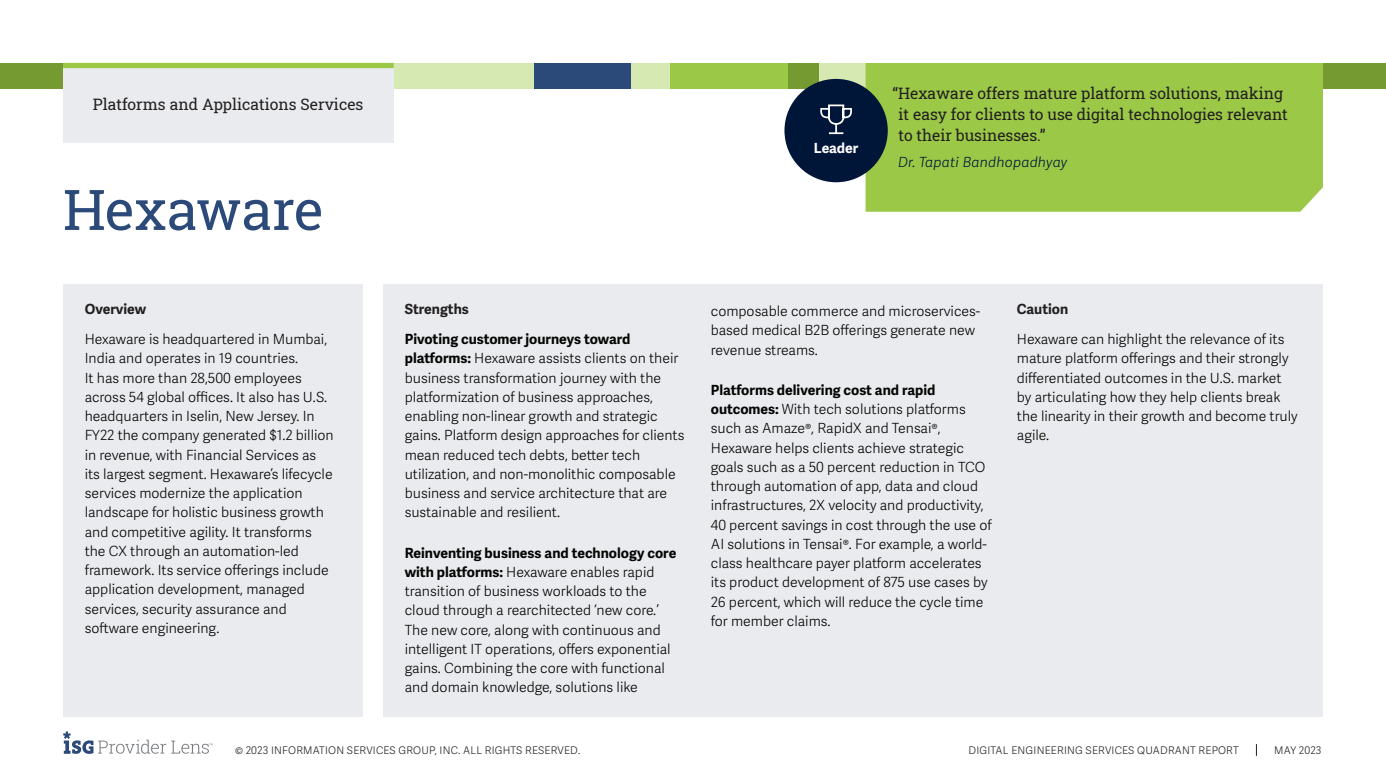
<style>
.page{position:relative;width:1386px;height:780px;background:#fff}
.page>*{position:absolute;margin:0;border:0;box-sizing:border-box;transform-origin:0 0}
.t1{font:56px "Roboto Slab";letter-spacing:-.015em;color:#2b4a79}
.Section_Label_Green{font:15.75px/21px "Roboto Slab ISG P Regular";color:#231f20}
.t2{font:300 14px/19.2px "Adelle Sans";color:#040503}
.t3{font:700 14px "Adelle Sans";color:#231f20}
.t4{font:italic 300 14px "Adelle Sans";letter-spacing:.015em;color:#001638}
.t5{font:700 14px "Adelle Sans";letter-spacing:-.01em;color:#fff}
.t6{font:300 10.5px "Adelle Sans";letter-spacing:.02em;color:#231f20}
.s1{font-weight:700}
</style>
<div class="page">
<svg style="left:63px;top:731px;width:150px;height:23px"></svg>
<div style="left:1228px;top:63px;width:158px;height:26px;background:#759a32"></div>
<div style="left:819px;top:63px;width:409px;height:26px;background:#d6e9b2"></div>
<div style="left:352px;top:63px;width:184px;height:26px;background:#d6e9b2"></div>
<div style="left:0;top:63px;width:63px;height:26px;background:#759a32"></div>
<div style="left:534px;top:63px;width:98px;height:26px;background:#2b4a79"></div>
<div style="left:631px;top:63px;width:157px;height:26px;background:#d6e9b2"></div>
<div style="left:670px;top:63px;width:118px;height:26px;background:#9bc947"></div>
<div style="left:788px;top:63px;width:31px;height:26px;background:#759a32"></div>
<svg style="left:1256px;top:744px;width:1px;height:12px"></svg>
<div style="left:866px;top:63px;width:457px;height:149px;background:#9bc947"></div>
<div style="left:784px;top:79px;width:104px;height:103px;background:#001638;border-radius:50%"></div>
<svg style="left:820px;top:104px;width:32px;height:31px"></svg>
<div style="left:384px;top:284px;width:939px;height:433px;background:#e9ebee"></div>
<div style="left:64px;top:284px;width:299px;height:433px;background:#e9ebee"></div>
<div style="left:63px;top:64px;width:331px;height:78px;background:#e9ebee"></div>
<div style="left:63px;top:63px;width:331px;height:5px;background:#9bc947"></div>
<p class="Section_Label_Green" style="left:93px;top:93px;width:272px">Platforms and Applications Services</p>
<p class="t1" style="left:63px;top:171px;width:262px">Hexaware</p>
<p class="t3" style="left:85px;top:301px;width:63px">Overview</p>
<p class="t2" style="left:85px;top:330px;width:250px">Hexaware is headquartered in Mumbai, India and operates in 19 countries.<br>It has more than 28,500 employees across 54 global offices. It also has U.S. headquarters in Iselin, New Jersey. In FY22 the company generated $1.2 billion in revenue, with Financial Services as its largest segment. Hexaware’s lifecycle services modernize the application landscape for holistic business growth and competitive agility. It transforms the CX through an automation-led framework. Its service offerings include application development, managed services, security assurance and software engineering.</p>
<p class="t5" style="left:814px;top:139px;width:46px">Leader</p>
<p class="Section_Label_Green" style="left:899px;top:82px;width:391px;text-indent:-6px">“Hexaware offers mature platform solutions, making it easy for clients to use digital technologies relevant to their businesses.”</p>
<p class="t4" style="left:898px;top:154px;width:171px">Dr. Tapati Bandhopadhyay</p>
<p class="t3" style="left:405px;top:301px;width:66px">Strengths</p>
<p class="t2" style="left:405px;top:330px;width:281px"><span class="s1">Pivoting customer journeys toward platforms:</span> Hexaware assists clients on their business transformation journey with the platformization of business approaches, enabling non-linear growth and strategic gains. Platform design approaches for clients mean reduced tech debts, better tech utilization, and non-monolithic composable business and service architecture that are sustainable and resilient.</p>
<p class="t2" style="left:405px;top:543px;width:273px"><span class="s1">Reinventing business and technology core with platforms:</span> Hexaware enables rapid transition of business workloads to the cloud through a rearchitected ‘new core.’ The new core, along with continuous and intelligent IT operations, offers exponential gains. Combining the core with functional and domain knowledge, solutions like</p>
<p class="t2" style="left:711px;top:302px;width:271px">composable commerce and microservices&shy;based medical B2B offerings generate new revenue streams.</p>
<p class="t2" style="left:711px;top:380px;width:282px"><span class="s1">Platforms delivering cost and rapid outcomes:</span> With tech solutions platforms such as Amaze®, RapidX and Tensai®, Hexaware helps clients achieve strategic goals such as a 50 percent reduction in TCO through automation of app, data and cloud infrastructures, 2X velocity and productivity, 40 percent savings in cost through the use of AI solutions in Tensai®. For example, a world&shy;class healthcare payer platform accelerates its product development of 875 use cases by 26 percent, which will reduce the cycle time for member claims.</p>
<p class="t3" style="left:1017px;top:301px;width:53px">Caution</p>
<p class="t2" style="left:1017px;top:330px;width:282px">Hexaware can highlight the relevance of its mature platform offerings and their strongly differentiated outcomes in the U.S. market by articulating how they help clients break the linearity in their growth and become truly agile.</p>
<p class="t6" style="left:235px;top:744px;width:347px">© 2023 INFORMATION SERVICES GROUP, INC. ALL RIGHTS RESERVED.</p>
<p class="t6" style="left:969px;top:744px;width:272px">DIGITAL ENGINEERING SERVICES QUADRANT REPORT</p>
<p class="t6" style="left:1274px;top:744px;width:49px">MAY 2023</p>
</div>
